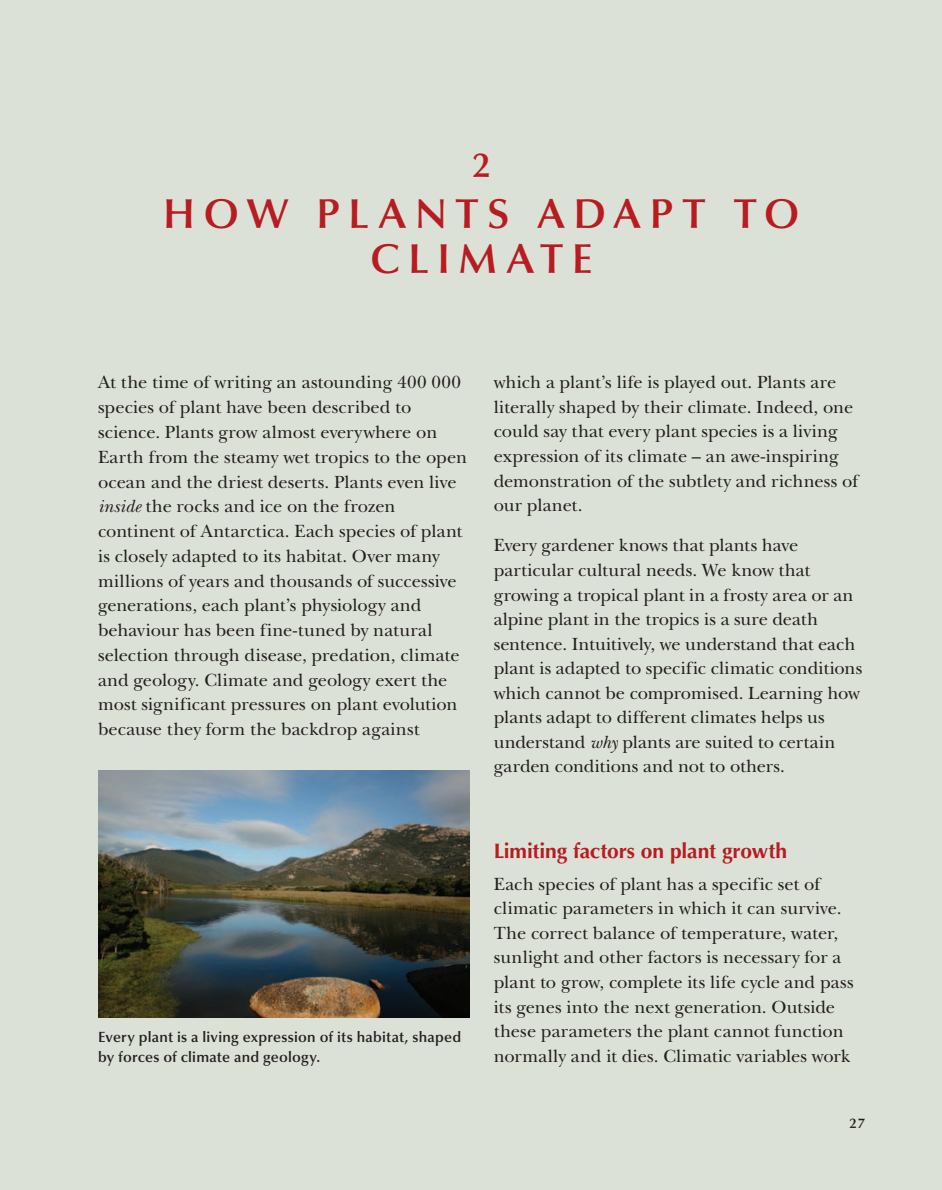
<style>
.page{position:relative;width:942px;height:1190px;background:#dce1d7}
.page>*{position:absolute;margin:0;border:0;box-sizing:border-box;transform-origin:0 0}
.t1{font:600 42px "Optima";letter-spacing:.2em;color:#b61c20}
.t2{font:600 35px "Optima";color:#b61c20}
.t3{font:700 21px "Optima";letter-spacing:-.005em;color:#b61c20}
.t4{font:18.38px/24.5px "New Baskerville";color:#231f20}
.t5{font:600 14.88px/19.2px "Optima";letter-spacing:.015em;color:#231f20}
.t6{font:600 14px "Optima";color:#231f20}
.s1{font-style:italic}
</style>
<div class="page">
<img style="left:98px;top:771px;width:371px;height:247px">
<h2 class="t2" style="left:472px;top:145px;width:20px">2</h2>
<h1 class="t1" style="left:163px;top:189px;width:409px">How pla nts adap</h1>
<h1 class="t1" style="left:682px;top:189px;width:119px">t to</h1>
<h1 class="t1" style="left:370px;top:235px;width:224px">c limate</h1>
<p class="t4" style="left:98px;top:370px;width:370px">At the time of writing an astounding 400 000 species of plant have been described to science. Plants grow almost everywhere on Earth from the steamy wet tropics to the open ocean and the driest deserts. Plants even live <span class="s1">inside</span> the rocks and ice on the frozen continent of Antarctica. Each species of plant is closely adapted to its habitat. Over many millions of years and thousands of successive generations, each plant’s physiology and behaviour has been fine-tuned by natural selection through disease, predation, climate and geology. Climate and geology exert the most significant pressures on plant evolution because they form the backdrop against</p>
<p class="t4" style="left:494px;top:370px;width:366px">which a plant’s life is played out. Plants are literally shaped by their climate. Indeed, one could say that every plant species is a living expression of its climate – an awe-inspiring demonstration of the subtlety and richness of our planet.</p>
<p class="t4" style="left:494px;top:533px;width:370px">Every gardener knows that plants have particular cultural needs. We know that growing a tropical plant in a frosty area or an alpine plant in the tropics is a sure death sentence. Intuitively, we understand that each plant is adapted to specific climatic conditions which cannot be compromised. Learning how plants adapt to different climates helps us understand <span class="s1">why</span> plants are suited to certain garden conditions and not to others.</p>
<p class="t5" style="left:98px;top:1028px;width:365px">Every plant is a living expression of its habitat, shaped by forces of climate and geology.</p>
<p class="t3" style="left:494px;top:839px;width:295px">Limiting factors on plant growth</p>
<p class="t4" style="left:494px;top:872px;width:361px">Each species of plant has a specific set of climatic parameters in which it can survive.<br>The correct balance of temperature, water, sunlight and other factors is necessary for a plant to grow, complete its life cycle and pass its genes into the next generation. Outside these parameters the plant cannot function normally and it dies. Climatic variables work</p>
<p class="t6" style="left:849px;top:1115px;width:17px">27</p>
</div>
